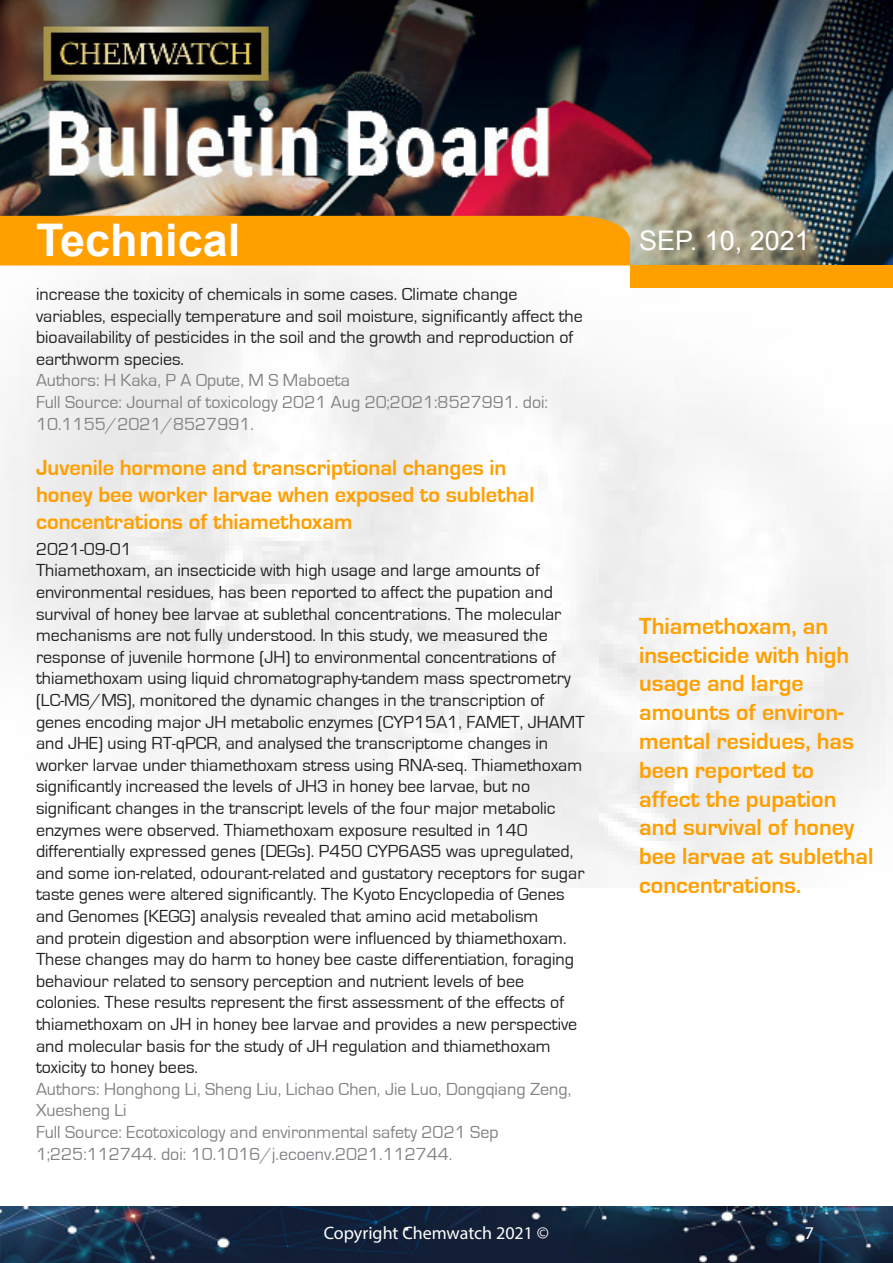
<style>
.page{position:relative;width:893px;height:1263px;background:#fff}
.page>*{position:absolute;margin:0;border:0;box-sizing:border-box;transform-origin:0 0}
.t1{font:700 45px "Arial";color:#fff}
.t2{font:27px "Arial";color:#fff}
.Sidebar{font:700 24px/28.8px "Eurostile";color:#ff9f00}
.Header-article{font:700 22.5px/27px "Eurostile";color:#ff9f00}
.Bodytext{font:18px/21.6px "Eurostile";color:#231f20}
.Source-article{font:18px/21.6px "Eurostile";color:#808285}
.t3{font:18px "Myriad Pro";color:#fff}
.Date-article{font:18px "Eurostile";color:#231f20}
</style>
<div class="page">
<img style="left:0;top:0;width:893px;height:887px">
<div style="left:630px;top:265px;width:263px;height:23px;background:#ff9f00"></div>
<svg style="left:0;top:216px;width:630px;height:72px"></svg>
<img style="left:0;top:1207px;width:893px;height:56px">
<h1 class="t1" style="left:36px;top:211px;width:206px">Technical</h1>
<p class="Bodytext" style="left:36px;top:284px;width:548px">increase the toxicity of chemicals in some cases. Climate change variables, especially temperature and soil moisture, significantly affect the bioavailability of pesticides in the soil and the growth and reproduction of earthworm species.</p>
<p class="Source-article" style="left:36px;top:370px;width:315px">Authors: H Kaka, P A Opute, M S Maboeta</p>
<p class="Source-article" style="left:36px;top:392px;width:514px">Full Source: Journal of toxicology 2021 Aug 20;2021:8527991. doi:<br>10.1155/2021/8527991.</p>
<p class="Header-article" style="left:36px;top:454px;width:500px">Juvenile hormone and transcriptional changes in honey bee worker larvae when exposed to sublethal concentrations of thiamethoxam</p>
<p class="Date-article" style="left:36px;top:539px;width:97px">2021-09-01</p>
<p class="Bodytext" style="left:36px;top:560px;width:550px">Thiamethoxam, an insecticide with high usage and large amounts of environmental residues, has been reported to affect the pupation and survival of honey bee larvae at sublethal concentrations. The molecular mechanisms are not fully understood. In this study, we measured the response of juvenile hormone (JH) to environmental concentrations of thiamethoxam using liquid chromatography-tandem mass spectrometry (LC-MS/MS), monitored the dynamic changes in the transcription of genes encoding major JH metabolic enzymes (CYP15A1, FAMET, JHAMT and JHE) using RT-qPCR, and analysed the transcriptome changes in worker larvae under thiamethoxam stress using RNA-seq. Thiamethoxam significantly increased the levels of JH3 in honey bee larvae, but no significant changes in the transcript levels of the four major metabolic enzymes were observed. Thiamethoxam exposure resulted in 140 differentially expressed genes (DEGs). P450 CYP6AS5 was upregulated, and some ion-related, odourant-related and gustatory receptors for sugar taste genes were altered significantly. The Kyoto Encyclopedia of Genes and Genomes (KEGG) analysis revealed that amino acid metabolism<br>and protein digestion and absorption were influenced by thiamethoxam.<br>These changes may do harm to honey bee caste differentiation, foraging behaviour related to sensory perception and nutrient levels of bee colonies. These results represent the first assessment of the effects of thiamethoxam on JH in honey bee larvae and provides a new perspective and molecular basis for the study of JH regulation and thiamethoxam toxicity to honey bees.</p>
<p class="Source-article" style="left:36px;top:1078px;width:537px">Authors: Honghong Li, Sheng Liu, Lichao Chen, Jie Luo, Dongqiang Zeng,<br>Xuesheng Li</p>
<p class="Source-article" style="left:36px;top:1122px;width:464px">Full Source: Ecotoxicology and environmental safety 2021 Sep<br>1;225:112744. doi: 10.1016/j.ecoenv.2021.112744.</p>
<h2 class="t2" style="left:639px;top:222px;width:172px">Sep. 10, 2021</h2>
<p class="Sidebar" style="left:639px;top:612px;width:236px">Thiamethoxam, an insecticide with high usage and large amounts of environ&shy;mental residues, has been reported to affect the pupation and survival of honey bee larvae at sublethal concentrations.</p>
<p class="t3" style="left:324px;top:1222px;width:227px">Copyright Chemwatch 2021 ©</p>
<p class="t3" style="left:805px;top:1222px;width:11px">7</p>
</div>
